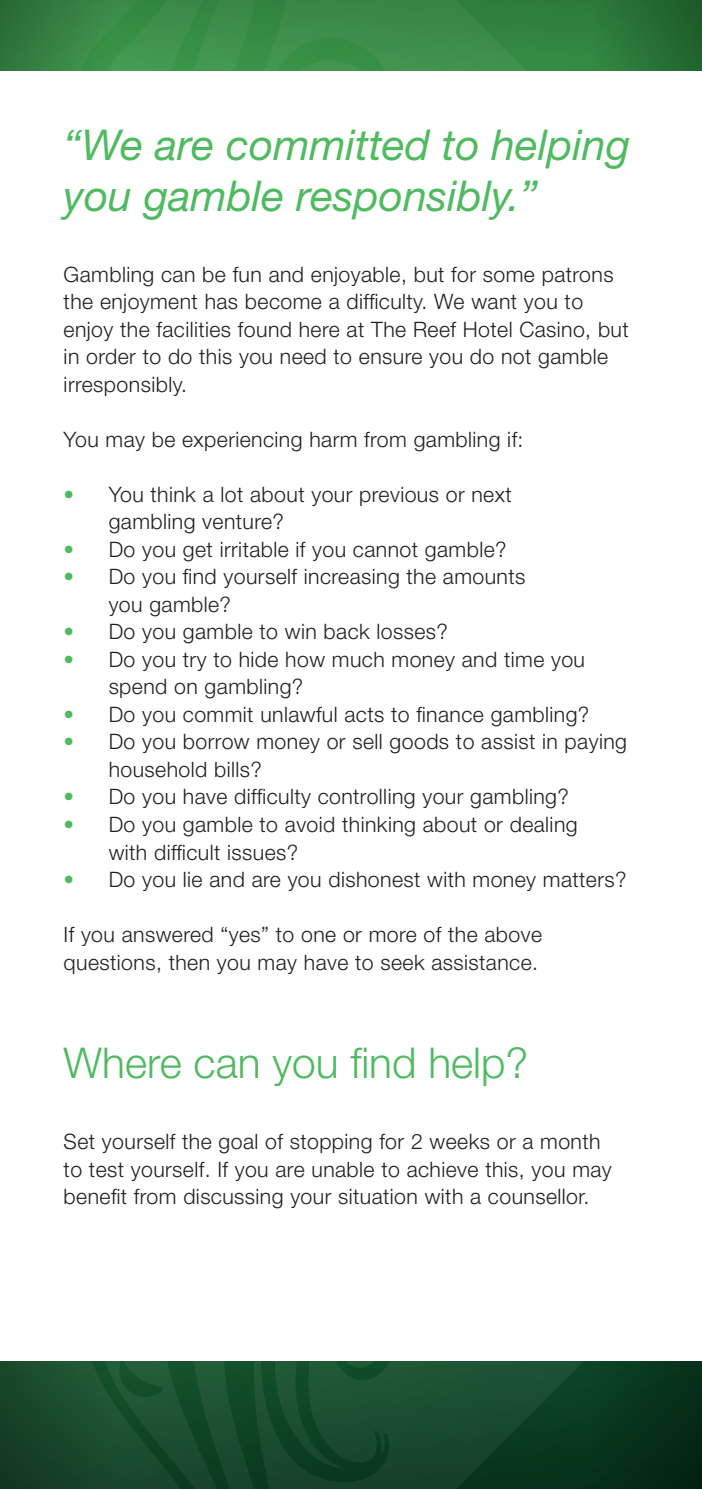
<style>
.page{position:relative;width:702px;height:1489px;background:#fff}
.page>*{position:absolute;margin:0;border:0;box-sizing:border-box;transform-origin:0 0}
.t1{font:italic 42.5px/51px "Helvetica Neue LT Std";color:#4fba60}
.t2{font:300 42.5px "Helvetica Neue LT Std";color:#4fba60}
.t3{font:300 21.25px/27.5px "Helvetica Neue LT Std";letter-spacing:.02em;color:#231f20}
.s1{color:#4fba60}
</style>
<div class="page">
<div style="left:0;top:0;width:702px;height:71px;background:linear-gradient(to bottom,#358242,#3f954d)"></div>
<div style="left:590px;top:0;width:112px;height:71px;background:linear-gradient(to right,#30823f,#1f5e2b)"></div>
<div style="left:0;top:0;width:111px;height:71px;background:linear-gradient(to right,#2c6e38,#3d914b)"></div>
<div style="left:0;top:1361px;width:702px;height:127px;background:linear-gradient(to bottom,#1d5634,#103b23)"></div>
<div style="left:590px;top:1361px;width:112px;height:127px;background:linear-gradient(to right,#093a1f,#052915)"></div>
<div style="left:0;top:1361px;width:111px;height:127px;background:linear-gradient(to right,#153f24,#1d5131)"></div>
<p class="t1" style="left:64px;top:118px;width:568px">“We are committed to helping you gamble responsibly.”</p>
<p class="t3" style="left:64px;top:260px;width:566px">Gambling can be fun and enjoyable, but for some patrons the enjoyment has become a difficulty. We want you to enjoy the facilities found here at The Reef Hotel Casino, but in order to do this you need to ensure you do not gamble irresponsibly.</p>
<p class="t3" style="left:64px;top:425px;width:461px">You may be experiencing harm from gambling if:</p>
<p class="t3" style="left:109px;top:480px;width:404px;text-indent:-45px"><span class="s1">•</span> You think a lot about your previous or next gambling venture?</p>
<p class="t3" style="left:64px;top:535px;width:444px"><span class="s1">•</span> Do you get irritable if you cannot gamble?</p>
<p class="t3" style="left:109px;top:562px;width:418px;text-indent:-45px"><span class="s1">•</span> Do you find yourself increasing the amounts you gamble?</p>
<p class="t3" style="left:64px;top:617px;width:386px"><span class="s1">•</span> Do you gamble to win back losses?</p>
<p class="t3" style="left:109px;top:645px;width:478px;text-indent:-45px"><span class="s1">•</span> Do you try to hide how much money and time you spend on gambling?</p>
<p class="t3" style="left:64px;top:700px;width:527px"><span class="s1">•</span> Do you commit unlawful acts to finance gambling?</p>
<p class="t3" style="left:109px;top:727px;width:520px;text-indent:-45px"><span class="s1">•</span> Do you borrow money or sell goods to assist in paying household bills?</p>
<p class="t3" style="left:64px;top:782px;width:507px"><span class="s1">•</span> Do you have difficulty controlling your gambling?</p>
<p class="t3" style="left:109px;top:810px;width:470px;text-indent:-45px"><span class="s1">•</span> Do you gamble to avoid thinking about or dealing with difficult issues?</p>
<p class="t3" style="left:64px;top:865px;width:564px"><span class="s1">•</span> Do you lie and are you dishonest with money matters?</p>
<p class="t3" style="left:64px;top:920px;width:480px">If you answered “yes” to one or more of the above questions, then you may have to seek assistance.</p>
<p class="t2" style="left:64px;top:1036px;width:466px">Where can you find help?</p>
<p class="t3" style="left:64px;top:1127px;width:549px">Set yourself the goal of stopping for 2 weeks or a month to test yourself. If you are unable to achieve this, you may benefit from discussing your situation with a counsellor.</p>
</div>
